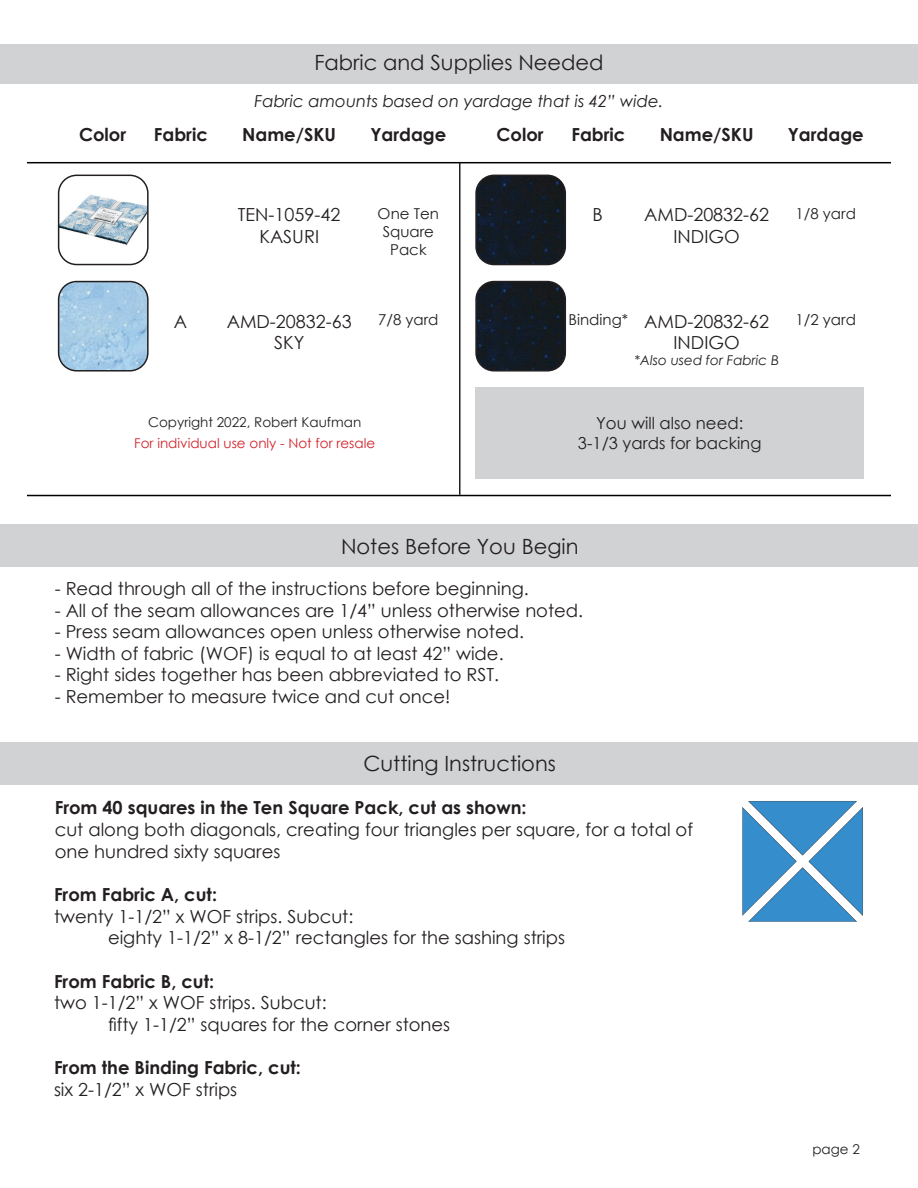
<style>
.page{position:relative;width:918px;height:1188px;background:#fff}
.page>*{position:absolute;margin:0;border:0;box-sizing:border-box;transform-origin:0 0}
.t1{font:21px "Century Gothic";color:#231f20}
.t2{font:18px/21.6px "Century Gothic";color:#231f20;text-align:center}
.t3{font:700 18px "Century Gothic";color:#231f20}
.t4{font:italic 16.5px "Century Gothic";color:#231f20}
.t5{font:16.5px/19.8px "Century Gothic";color:#231f20;text-align:center}
.t6{font:15px/18px "Century Gothic";color:#231f20;text-align:center}
.t7{font:13.5px "Century Gothic";color:#d1232a}
.t8{font:13.5px "Century Gothic";color:#231f20}
.t9{font:italic 13.5px "Century Gothic";color:#231f20}
</style>
<div class="page">
<div style="left:0;top:44px;width:918px;height:40px;background:#d1d2d4"></div>
<hr style="left:27px;top:162px;width:864px;height:1px;background:#000">
<hr style="left:27px;top:495px;width:864px;height:1px;background:#000">
<hr style="left:459px;top:163px;width:1px;height:332px;background:#231f20">
<img style="left:59px;top:175px;width:87px;height:90px">
<div style="left:58px;top:175px;width:91px;height:90px;border:2px solid #231f20;border-radius:18px"></div>
<img style="left:478px;top:175px;width:87px;height:90px">
<div style="left:475px;top:175px;width:91px;height:90px;border:2px solid #231f20;border-radius:18px"></div>
<img style="left:59px;top:282px;width:87px;height:87px">
<div style="left:58px;top:281px;width:91px;height:91px;border:2px solid #231f20;border-radius:18px"></div>
<img style="left:478px;top:282px;width:87px;height:87px">
<div style="left:475px;top:281px;width:91px;height:91px;border:2px solid #231f20;border-radius:18px"></div>
<div style="left:475px;top:387px;width:389px;height:91px;background:#d1d2d4"></div>
<div style="left:0;top:525px;width:918px;height:42px;background:#d1d2d4"></div>
<div style="left:0;top:742px;width:918px;height:42px;background:#d1d2d4"></div>
<img style="left:742px;top:801px;width:121px;height:121px">
<p class="t1" style="left:314px;top:47px;width:291px">Fabric and Supplies Needed</p>
<p class="t4" style="left:254px;top:90px;width:411px">Fabric amounts based on yardage that is 42” wide.</p>
<p class="t3" style="left:79px;top:121px;width:49px">Color</p>
<p class="t3" style="left:154px;top:121px;width:55px">Fabric</p>
<p class="t3" style="left:242px;top:121px;width:95px">Name/SKU</p>
<p class="t3" style="left:370px;top:121px;width:77px">Yardage</p>
<p class="t3" style="left:497px;top:121px;width:49px">Color</p>
<p class="t3" style="left:571px;top:121px;width:55px">Fabric</p>
<p class="t3" style="left:660px;top:121px;width:95px">Name/SKU</p>
<p class="t3" style="left:788px;top:121px;width:77px">Yardage</p>
<p class="t2" style="left:174px;top:310px;width:15px">A</p>
<p class="t6" style="left:378px;top:205px;width:63px">One Ten<br>Square<br>Pack</p>
<p class="t6" style="left:796px;top:205px;width:62px">1/8 yard</p>
<p class="t2" style="left:238px;top:204px;width:104px">TEN-1059-42<br>KASURI</p>
<p class="t2" style="left:644px;top:204px;width:127px">AMD-20832-62<br>INDIGO</p>
<p class="t2" style="left:593px;top:204px;width:12px">B</p>
<p class="t2" style="left:227px;top:310px;width:127px">AMD-20832-63<br>SKY</p>
<p class="t6" style="left:569px;top:311px;width:61px">Binding*</p>
<p class="t6" style="left:378px;top:311px;width:62px">7/8 yard</p>
<p class="t6" style="left:796px;top:311px;width:62px">1/2 yard</p>
<p class="t2" style="left:644px;top:310px;width:127px">AMD-20832-62<br>INDIGO</p>
<p class="t9" style="left:635px;top:351px;width:146px">*Also used for Fabric B</p>
<p class="t8" style="left:148px;top:413px;width:215px">Copyright 2022, Robert Kaufman</p>
<p class="t7" style="left:134px;top:434px;width:243px">For individual use only - Not for resale</p>
<p class="t5" style="left:578px;top:413px;width:185px">You will also need:<br>3-1/3 yards for backing</p>
<p class="t1" style="left:341px;top:531px;width:239px">Notes Before You Begin</p>
<p class="t2" style="left:55px;top:577px;width:476px">- Read through all of the instructions before beginning.</p>
<p class="t2" style="left:55px;top:599px;width:530px">- All of the seam allowances are 1/4” unless otherwise noted.</p>
<p class="t2" style="left:55px;top:621px;width:471px">- Press seam allowances open unless otherwise noted.</p>
<p class="t2" style="left:55px;top:642px;width:450px">- Width of fabric (WOF) is equal to at least 42” wide.</p>
<p class="t2" style="left:55px;top:664px;width:446px">- Right sides together has been abbreviated to RST.</p>
<p class="t2" style="left:55px;top:685px;width:397px">- Remember to measure twice and cut once!</p>
<p class="t1" style="left:363px;top:749px;width:194px">Cutting Instructions</p>
<p class="t3" style="left:55px;top:794px;width:473px">From 40 squares in the Ten Square Pack, cut as shown:</p>
<p class="t2" style="left:55px;top:818px;width:640px;text-align:left">cut along both diagonals, creating four triangles per square, for a total of one hundred sixty squares</p>
<p class="t3" style="left:54px;top:881px;width:165px">From Fabric A, cut:</p>
<p class="t2" style="left:108px;top:905px;width:459px;text-align:left;text-indent:-54px">twenty 1-1/2” x WOF strips. Subcut:<br>eighty 1-1/2” x 8-1/2” rectangles for the sashing strips</p>
<p class="t3" style="left:54px;top:967px;width:162px">From Fabric B, cut:</p>
<p class="t2" style="left:108px;top:992px;width:344px;text-align:left;text-indent:-54px">two 1-1/2” x WOF strips. Subcut:<br>fifty 1-1/2” squares for the corner stones</p>
<p class="t3" style="left:54px;top:1054px;width:248px">From the Binding Fabric, cut:</p>
<p class="t2" style="left:54px;top:1078px;width:185px">six 2-1/2” x WOF strips</p>
<p class="t8" style="left:812px;top:1140px;width:49px">page 2</p>
</div>
